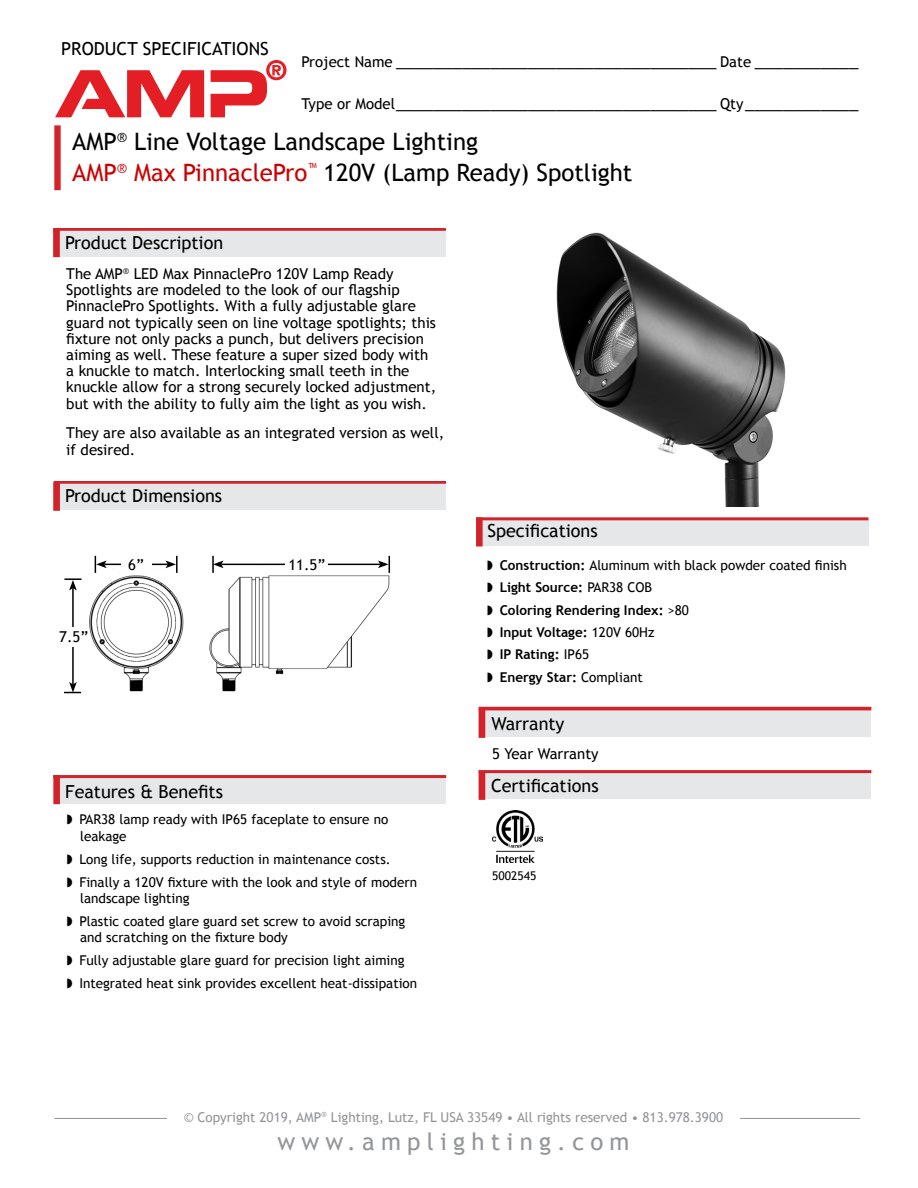
<style>
.page{position:relative;width:918px;height:1188px;background:#fff}
.page>*{position:absolute;margin:0;border:0;box-sizing:border-box;transform-origin:0 0}
.t1{font:24px/31.5px "Trebuchet MS";color:#000}
.t2{font:24px "Trebuchet MS";letter-spacing:.26em;color:#939598}
.t3{font:18px "Trebuchet MS";color:#000}
.t4{font:15px/16.2px "Trebuchet MS";color:#000}
.t5{font:13.5px/23px "Trebuchet MS";color:#000}
.t6{font:700 13.5px/22.4px "Trebuchet MS";color:#000}
.t7{font:13.5px "Trebuchet MS";color:#939598}
.t8{font:12px "Trebuchet MS";color:#000}
.s1{font-size:15px}
.s2{color:#c00}
.s3{font-weight:400}
</style>
<div class="page">
<div style="left:59px;top:229px;width:387px;height:27px;background:#e6e7e8"></div>
<svg style="left:53px;top:228px;width:7px;height:29px"></svg>
<div style="left:59px;top:776px;width:387px;height:27px;background:#e6e7e8"></div>
<div style="left:53px;top:775px;width:7px;height:29px;background:#d2232a;border:2px solid #d2232a"></div>
<div style="left:54px;top:228px;width:392px;height:3px;border:2px solid #d2232a"></div>
<div style="left:53px;top:775px;width:393px;height:3px;border:2px solid #d2232a"></div>
<div style="left:59px;top:482px;width:387px;height:28px;background:#e6e7e8"></div>
<svg style="left:53px;top:482px;width:7px;height:29px"></svg>
<div style="left:54px;top:481px;width:392px;height:3px;border:2px solid #d2232a"></div>
<div style="left:482px;top:518px;width:386px;height:28px;background:#e6e7e8"></div>
<svg style="left:476px;top:520px;width:7px;height:27px"></svg>
<div style="left:476px;top:517px;width:392px;height:3px;border:2px solid #d2232a"></div>
<div style="left:485px;top:709px;width:386px;height:28px;background:#e6e7e8"></div>
<div style="left:479px;top:709px;width:6px;height:29px;background:#d2232a"></div>
<hr style="left:479px;top:707px;width:392px;height:3px;background:#d2232a">
<img style="left:556px;top:232px;width:230px;height:275px">
<div style="left:485px;top:771px;width:386px;height:28px;background:#e6e7e8"></div>
<div style="left:479px;top:771px;width:6px;height:29px;background:#d2232a"></div>
<img style="left:493px;top:810px;width:49px;height:53px">
<div style="left:479px;top:770px;width:392px;height:3px;border:2px solid #d2232a"></div>
<img style="left:64px;top:555px;width:326px;height:139px">
<hr style="left:72px;top:588px;width:2px;height:96px;background:#000">
<hr style="left:104px;top:564px;width:64px;height:1px;background:#000">
<hr style="left:221px;top:564px;width:159px;height:1px;background:#000">
<svg style="left:64px;top:682px;width:17px;height:11px"></svg>
<svg style="left:64px;top:578px;width:18px;height:12px"></svg>
<svg style="left:95px;top:556px;width:12px;height:17px"></svg>
<svg style="left:166px;top:556px;width:12px;height:17px"></svg>
<svg style="left:212px;top:556px;width:12px;height:17px"></svg>
<svg style="left:378px;top:556px;width:12px;height:17px"></svg>
<div style="left:57px;top:628px;width:31px;height:19px;background:#fff"></div>
<div style="left:121px;top:558px;width:30px;height:13px;background:#fff"></div>
<div style="left:285px;top:558px;width:43px;height:13px;background:#fff"></div>
<svg style="left:54px;top:125px;width:7px;height:65px"></svg>
<svg style="left:211px;top:60px;width:76px;height:57px"></svg>
<svg style="left:55px;top:70px;width:149px;height:47px"></svg>
<hr style="left:54px;top:1118px;width:806px;height:1px;background:#939598">
<div style="left:167px;top:1095px;width:573px;height:71px;background:#fff"></div>
<p class="t3" style="left:61px;top:38px;width:209px">PRODUCT SPECIFICATIONS</p>
<p class="t3" style="left:302px;top:50px;width:558px"><span class="s1">Project Name</span> __________________________________ <span class="s1">Date</span> ___________</p>
<p class="t3" style="left:302px;top:92px;width:558px"><span class="s1">Type or Model</span>__________________________________ <span class="s1">Qty</span>____________</p>
<h1 class="t1" style="left:72px;top:126px;width:562px">AMP<sup>®</sup> Line Voltage Landscape Lighting<br><span class="s2">AMP</span><sup>®</sup> <span class="s2">Max PinnaclePro</span><sup>™</sup> 120V (Lamp Ready) Spotlight</h1>
<p class="t3" style="left:65px;top:232px;width:160px">Product Description</p>
<p class="t4" style="left:66px;top:266px;width:371px">The AMP<sup>®</sup> LED Max PinnaclePro 120V Lamp Ready Spotlights are modeled to the look of our flagship PinnaclePro Spotlights. With a fully adjustable glare guard not typically seen on line voltage spotlights; this fixture not only packs a punch, but delivers precision aiming as well. These feature a super sized body with a knuckle to match. Interlocking small teeth in the knuckle allow for a strong securely locked adjustment, but with the ability to fully aim the light as you wish.</p>
<p class="t4" style="left:66px;top:425px;width:379px">They are also available as an integrated version as well, if desired.</p>
<p class="t3" style="left:65px;top:485px;width:159px">Product Dimensions</p>
<p class="t4" style="left:59px;top:629px;width:31px">7.5”</p>
<p class="t4" style="left:128px;top:557px;width:17px">6”</p>
<p class="t3" style="left:65px;top:781px;width:159px">Features &amp; Benefits</p>
<p class="t4" style="left:288px;top:557px;width:38px">11.5”</p>
<p class="t5" style="left:80px;top:812px;width:310px;line-height:16.2px;text-indent:-14px">◗ PAR38 lamp ready with IP65 faceplate to ensure no leakage</p>
<p class="t5" style="left:67px;top:847px;width:352px">◗ Long life, supports reduction in maintenance costs.<br>◗ Finally a 120V fixture with the look and style of modern</p>
<p class="t5" style="left:67px;top:887px;width:340px;text-indent:14px">landscape lighting<br>◗ Plastic coated glare guard set screw to avoid scraping</p>
<p class="t5" style="left:67px;top:926px;width:352px;text-indent:14px">and scratching on the fixture body<br>◗ Fully adjustable glare guard for precision light aiming<br>◗ Integrated heat sink provides excellent heat-dissipation</p>
<p class="t3" style="left:487px;top:520px;width:112px">Specifications</p>
<p class="t6" style="left:487px;top:554px;width:361px">◗ Construction: <span class="s3">Aluminum with black powder coated finish </span>◗ Light Source: <span class="s3">PAR38 COB<br></span>◗ Coloring Rendering Index: <span class="s3">&gt;80<br></span>◗ Input Voltage: <span class="s3">120V 60Hz<br></span>◗ IP Rating: <span class="s3">IP65<br></span>◗ Energy Star: <span class="s3">Compliant</span></p>
<p class="t3" style="left:491px;top:713px;width:75px">Warranty</p>
<p class="t4" style="left:492px;top:745px;width:108px">5 Year Warranty</p>
<p class="t3" style="left:491px;top:775px;width:109px">Certifications</p>
<p class="t8" style="left:492px;top:868px;width:46px">5002545</p>
<p class="t7" style="left:184px;top:1109px;width:541px">© Copyright 2019, AMP<sup>®</sup> Lighting, Lutz, FL USA 33549 • All rights reserved • 813.978.3900</p>
<h1 class="t2" style="left:277px;top:1128px;width:354px">www.amplighting.com</h1>
</div>
